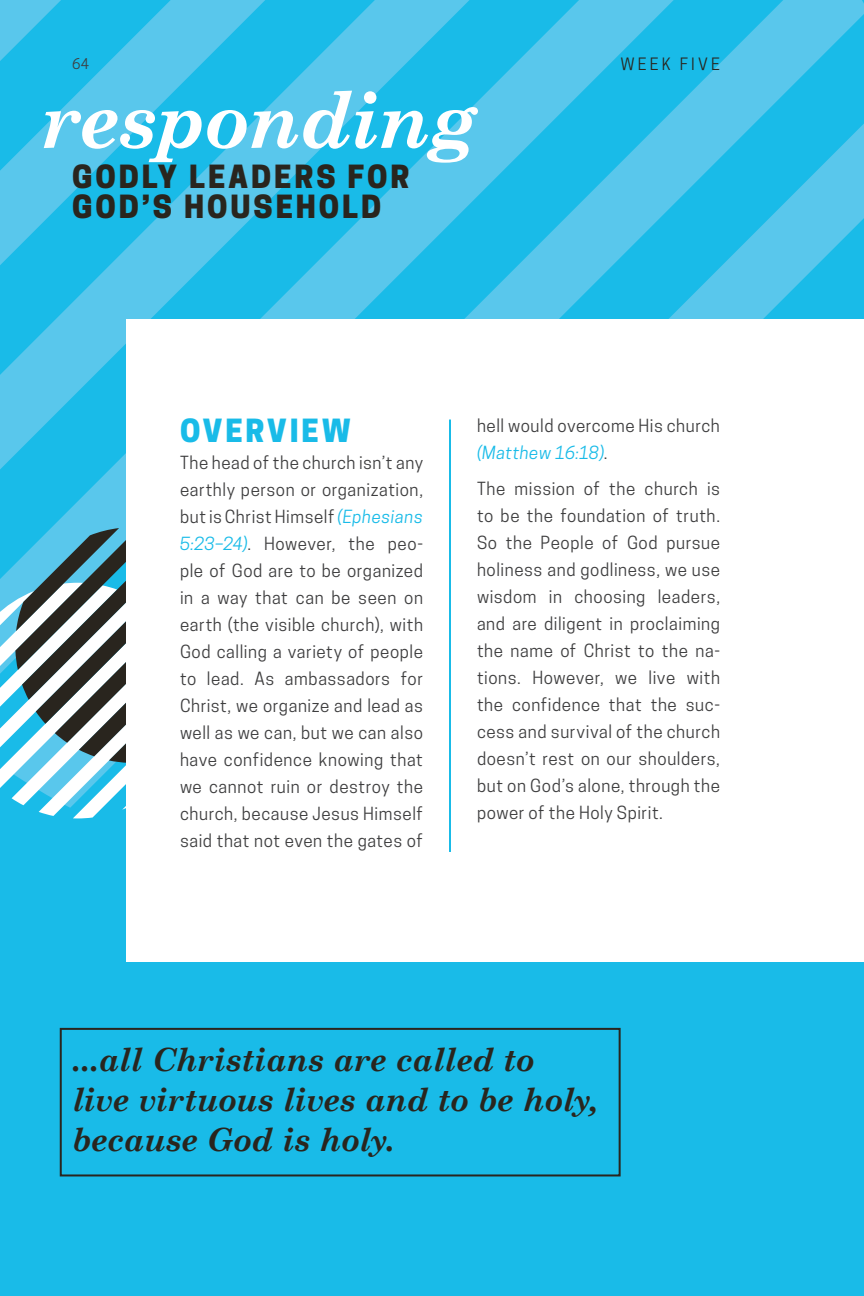
<style>
.page{position:relative;width:864px;height:1296px;background:#19bbe8}
.page>*{position:absolute;margin:0;border:0;box-sizing:border-box;transform-origin:0 0}
.t1{font:italic 700 78px "Century Schoolbook";letter-spacing:-.015em;color:#fff}
.t2{font:italic 700 32px/40px "Century Schoolbook";letter-spacing:-.015em;color:#29251e}
.t3{font:800 30px/30px "Cooper Hewitt";letter-spacing:.1em;color:#29251e}
.t4{font:800 30px "Cooper Hewitt";letter-spacing:.095em;color:#19bbe8}
.t5{font:17px/27px "Cooper Hewitt";letter-spacing:.035em;color:#3e3e3f;text-align:justify}
.t6{font:16px "Cooper Hewitt";letter-spacing:.2em;color:#29251e}
.t7{font:14px "Cooper Hewitt";color:#3e3e3f}
.s1{font-style:italic;color:#19bbe8}
</style>
<div class="page">
<svg style="left:696px;top:0;width:168px;height:87px;fill:#59c7ec"></svg>
<svg style="left:0;top:0;width:674px;height:527px"></svg>
<svg style="left:147px;top:87px;width:717px;height:233px"></svg>
<div style="left:126px;top:320px;width:738px;height:642px;background:#fff"></div>
<hr style="left:449px;top:420px;width:2px;height:432px;background:#19bbe8">
<svg style="left:0;top:527px;width:126px;height:291px"></svg>
<div style="left:60px;top:1028px;width:561px;height:148px;border:2px solid #29251e"></div>
<p class="t7" style="left:72px;top:55px;width:19px">64</p>
<p class="t6" style="left:620px;top:55px;width:101px">WEEK FIVE</p>
<h1 class="t1" style="left:40px;top:60px;width:439px">responding</h1>
<h3 class="t3" style="left:72px;top:161px;width:339px">GODLY LEADERS FOR<br>GOD’S HOUSEHOLD</h3>
<h3 class="t4" style="left:180px;top:413px;width:172px">OVERVIEW</h3>
<p class="t5" style="left:180px;top:449px;width:245px">The head of the church isn’t any earthly person or organization, but is Christ Himself <span class="s1">(Ephesians 5:23–24)</span>. However, the peo&shy;ple of God are to be organized in a way that can be seen on earth (the visible church), with God calling a variety of people to lead. As ambassadors for Christ, we organize and lead as well as we can, but we can also have confidence knowing that we cannot ruin or destroy the church, because Jesus Himself said that not even the gates of</p>
<p class="t5" style="left:477px;top:412px;width:244px">hell would overcome His church <span class="s1">(Matthew 16:18)</span>.</p>
<p class="t5" style="left:477px;top:475px;width:245px">The mission of the church is to be the foundation of truth.<br>So the People of God pursue holiness and godliness, we use wisdom in choosing leaders, and are diligent in proclaiming the name of Christ to the na&shy;tions. However, we live with the confidence that the suc&shy;cess and survival of the church doesn’t rest on our shoulders, but on God’s alone, through the power of the Holy Spirit.</p>
<h2 class="t2" style="left:72px;top:1037px;width:528px">...all Christians are called to live virtuous lives and to be holy, because God is holy.</h2>
</div>
